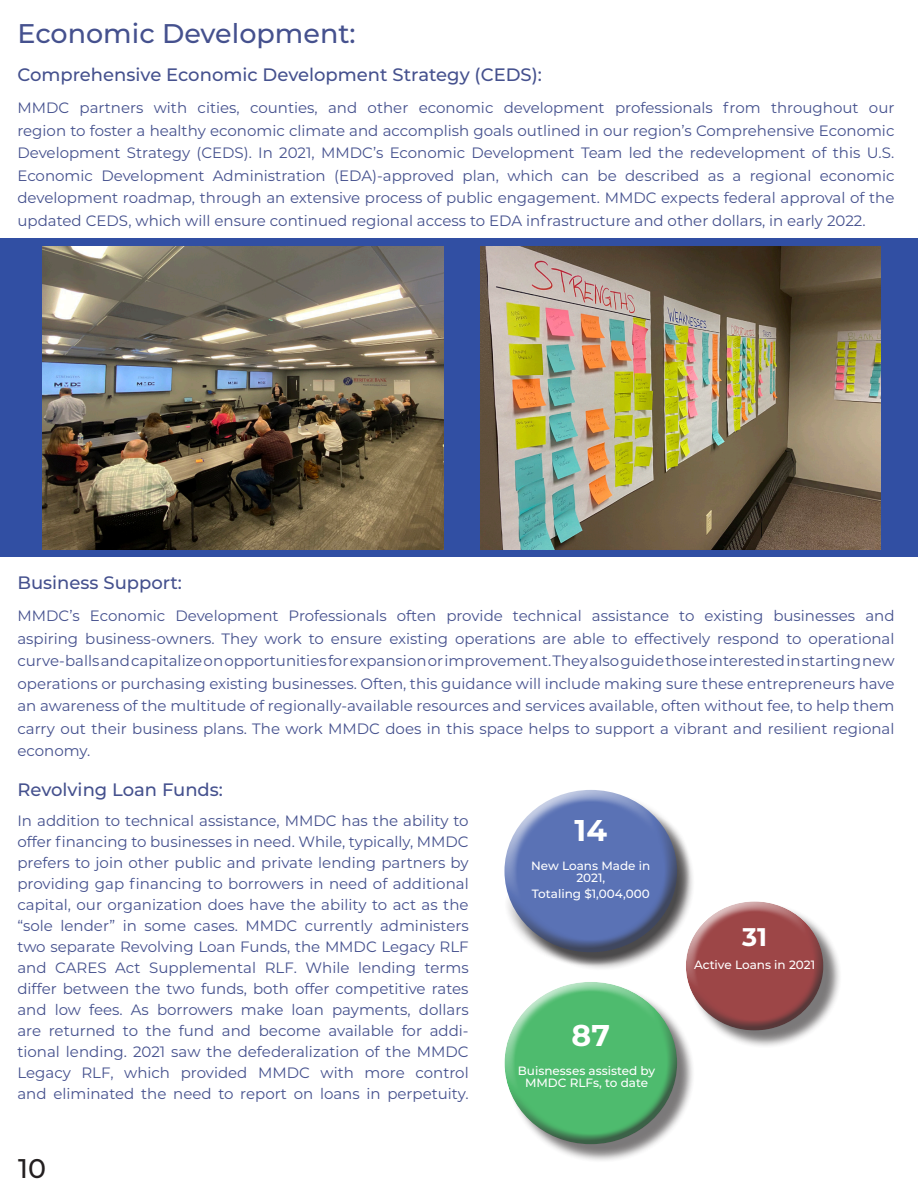
<style>
.page{position:relative;width:918px;height:1188px;background:#fff}
.page>*{position:absolute;margin:0;border:0;box-sizing:border-box;transform-origin:0 0}
._6_Content_black_C_S{font:700 30px "Montserrat";color:#fff}
._6_Content_black_C_S-2{font:500 27px "Montserrat";color:#45518e}
.t1{font:500 27px "Montserrat";color:#231f20}
._6_Content_black_C_S-3{font:700 25.5px "Montserrat";color:#fff}
._6_Content_black_C_S-4{font:500 18px "Montserrat";color:#45518e}
._6_Content_black_C_S-5{font:15px/21px "Montserrat";color:#45518e;text-align:justify}
._6_Content_black_C_S-6{font:500 12px/12px "Montserrat";color:#fff;text-align:center}
</style>
<div class="page">
<div style="left:0;top:238px;width:918px;height:319px;background:#314fa3"></div>
<img style="left:43px;top:247px;width:400px;height:303px">
<img style="left:480px;top:247px;width:401px;height:303px">
<div style="left:507px;top:792px;width:189px;height:179px;background:#231f20;opacity:.75"></div>
<div style="left:492px;top:777px;width:183px;height:138px;background:#fff;opacity:.75"></div>
<div style="left:504px;top:817px;width:186px;height:149px;background:#231f20;opacity:.75"></div>
<div style="left:688px;top:904px;width:154px;height:145px;background:#231f20;opacity:.75"></div>
<div style="left:685px;top:900px;width:137px;height:101px;background:#fff;opacity:.75"></div>
<div style="left:685px;top:923px;width:141px;height:107px;background:#231f20;opacity:.75"></div>
<div style="left:507px;top:984px;width:189px;height:179px;background:#231f20;opacity:.75"></div>
<div style="left:503px;top:980px;width:171px;height:125px;background:#fff;opacity:.75"></div>
<div style="left:505px;top:1009px;width:174px;height:136px;background:#231f20;opacity:.75"></div>
<p class="_6_Content_black_C_S-2" style="left:17px;top:15px;width:340px">Economic Development:</p>
<p class="_6_Content_black_C_S-4" style="left:17px;top:62px;width:526px">Comprehensive Economic Development Strategy (CEDS):</p>
<p class="_6_Content_black_C_S-5" style="left:17px;top:97px;width:879px">MMDC partners with cities, counties, and other economic development professionals from throughout our</p>
<p class="_6_Content_black_C_S-5" style="left:17px;top:119px;width:879px">region to foster a healthy economic climate and accomplish goals outlined in our region’s Comprehensive Economic</p>
<p class="_6_Content_black_C_S-5" style="left:17px;top:141px;width:879px;line-height:22.5px">Development Strategy (CEDS). In 2021, MMDC’s Economic Development Team led the redevelopment of this U.S.<br>Economic Development Administration (EDA)-approved plan, which can be described as a regional economic</p>
<p class="_6_Content_black_C_S-5" style="left:17px;top:186px;width:879px;line-height:22.5px">development roadmap, through an extensive process of public engagement. MMDC expects federal approval of the updated CEDS, which will ensure continued regional access to EDA infrastructure and other dollars, in early 2022.</p>
<p class="_6_Content_black_C_S-4" style="left:17px;top:570px;width:166px">Business Support:</p>
<p class="_6_Content_black_C_S-5" style="left:17px;top:605px;width:879px">MMDC’s Economic Development Professionals often provide technical assistance to existing businesses and</p>
<p class="_6_Content_black_C_S-5" style="left:17px;top:627px;width:879px">aspiring business-owners. They work to ensure existing operations are able to effectively respond to operational</p>
<p class="_6_Content_black_C_S-5" style="left:17px;top:650px;width:879px">curve-balls and capitalize on opportunities for expansion or improvement. They also guide those interested in starting new</p>
<p class="_6_Content_black_C_S-5" style="left:17px;top:672px;width:879px;line-height:22.5px">operations or purchasing existing businesses. Often, this guidance will include making sure these entrepreneurs have an awareness of the multitude of regionally-available resources and services available, often without fee, to help them carry out their business plans. The work MMDC does in this space helps to support a vibrant and resilient regional economy.</p>
<p class="_6_Content_black_C_S-4" style="left:17px;top:777px;width:207px">Revolving Loan Funds:</p>
<p class="_6_Content_black_C_S-5" style="left:17px;top:810px;width:453px">In addition to technical assistance, MMDC has the ability to offer financing to businesses in need. While, typically, MMDC prefers to join other public and private lending partners by providing gap financing to borrowers in need of additional capital, our organization does have the ability to act as the “sole lender” in some cases. MMDC currently administers two separate Revolving Loan Funds, the MMDC Legacy RLF and CARES Act Supplemental RLF. While lending terms</p>
<p class="_6_Content_black_C_S-5" style="left:17px;top:978px;width:453px">differ between the two funds, both offer competitive rates and low fees. As borrowers make loan payments, dollars are returned to the fund and become available for addi&shy;tional lending. 2021 saw the defederalization of the MMDC Legacy RLF, which provided MMDC with more control and eliminated the need to report on loans in perpetuity.</p>
<p class="_6_Content_black_C_S" style="left:575px;top:808px;width:34px">14</p>
<p class="_6_Content_black_C_S-6" style="left:531px;top:859px;width:121px">New Loans Made in<br>2021,</p>
<p class="_6_Content_black_C_S-6" style="left:532px;top:888px;width:119px">Totaling $1,004,000</p>
<p class="_6_Content_black_C_S-3" style="left:742px;top:918px;width:27px">31</p>
<p class="_6_Content_black_C_S-6" style="left:694px;top:958px;width:123px">Active Loans in 2021</p>
<p class="_6_Content_black_C_S" style="left:572px;top:1013px;width:40px">87</p>
<p class="_6_Content_black_C_S-6" style="left:518px;top:1064px;width:139px">Buisnesses assisted by<br>MMDC RLFs, to date</p>
<h2 class="t1" style="left:18px;top:1149px;width:29px">10</h2>
</div>
